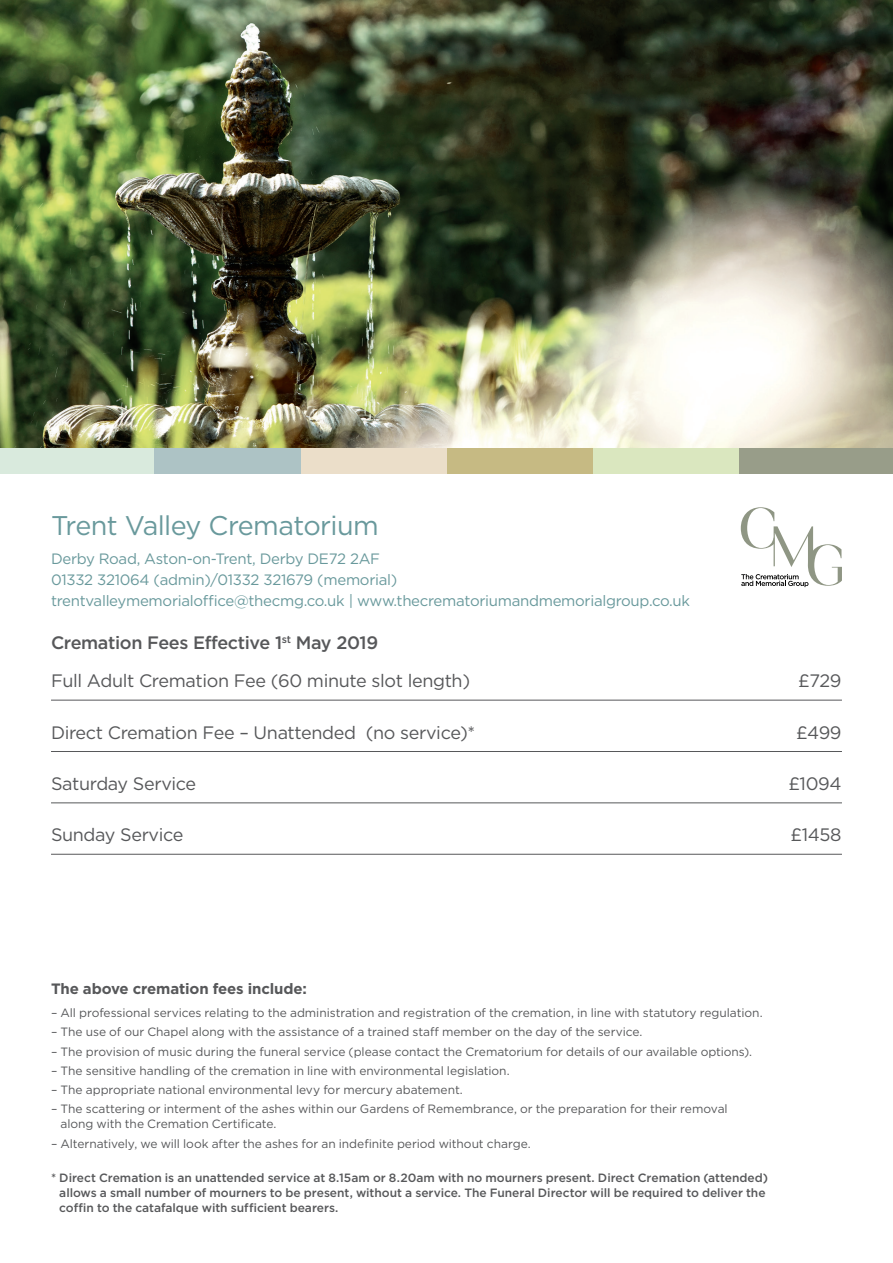
<style>
.page{position:relative;width:893px;height:1263px;background:#fff}
.page>*{position:absolute;margin:0;border:0;box-sizing:border-box;transform-origin:0 0}
.t1{font:27px "Gotham";letter-spacing:-.02em;color:#69999c}
.t2{font:18px "Gotham";letter-spacing:-.02em;color:#57585a}
.t3{font:500 18px "Gotham";letter-spacing:-.02em;color:#57585a}
.t4{font:15px/21px "Gotham";letter-spacing:-.02em;color:#69999c}
.Body_7_6_9{font:700 15px "Gotham";letter-spacing:-.01em;color:#57585a}
.Body_7_6_9-2{font:12px/15px "Gotham";letter-spacing:-.005em;color:#57585a}
.Body_7_6_9-3{font:500 12px/15px "Gotham";color:#57585a}
</style>
<div class="page">
<img style="left:0;top:0;width:893px;height:448px">
<div style="left:739px;top:448px;width:154px;height:26px;background:#989d89"></div>
<div style="left:593px;top:448px;width:146px;height:26px;background:#dae7bf"></div>
<div style="left:446px;top:448px;width:147px;height:26px;background:#c6ba83"></div>
<div style="left:300px;top:448px;width:146px;height:26px;background:#ebdec9"></div>
<div style="left:154px;top:448px;width:146px;height:26px;background:#adc3c5"></div>
<div style="left:0;top:448px;width:154px;height:26px;background:#d9eadd"></div>
<svg style="left:741px;top:507px;width:101px;height:80px"></svg>
<hr style="left:51px;top:700px;width:791px;height:1px;background:#57585a">
<hr style="left:51px;top:751px;width:791px;height:1px;background:#57585a">
<hr style="left:51px;top:803px;width:791px;height:1px;background:#57585a">
<hr style="left:51px;top:854px;width:791px;height:1px;background:#57585a">
<p class="t1" style="left:51px;top:508px;width:329px">Trent Valley Crematorium</p>
<p class="t4" style="left:51px;top:548px;width:348px">Derby Road, Aston-on-Trent, Derby DE72 2AF<br>01332 321064 (admin)/01332 321679 (memorial)</p>
<p class="t4" style="left:51px;top:590px;width:640px">trentvalleymemorialoffice@thecmg.co.uk | www.thecrematoriumandmemorialgroup.co.uk</p>
<p class="t3" style="left:51px;top:632px;width:329px">Cremation Fees Effective 1<sup>st</sup> May 2019</p>
<p class="t2" style="left:51px;top:669px;width:421px">Full Adult Cremation Fee (60 minute slot length)</p>
<p class="t2" style="left:798px;top:669px;width:45px">£729</p>
<p class="t2" style="left:51px;top:721px;width:426px">Direct Cremation Fee – Unattended (no service)*</p>
<p class="t2" style="left:796px;top:721px;width:47px">£499</p>
<p class="t2" style="left:51px;top:772px;width:147px">Saturday Service</p>
<p class="t2" style="left:788px;top:772px;width:55px">£1094</p>
<p class="t2" style="left:51px;top:823px;width:134px">Sunday Service</p>
<p class="t2" style="left:790px;top:823px;width:53px">£1458</p>
<p class="Body_7_6_9" style="left:51px;top:978px;width:257px">The above cremation fees include:</p>
<p class="Body_7_6_9-2" style="left:51px;top:1005px;width:713px">– All professional services relating to the administration and registration of the cremation, in line with statutory regulation.</p>
<p class="Body_7_6_9-2" style="left:51px;top:1024px;width:593px">– The use of our Chapel along with the assistance of a trained staff member on the day of the service.</p>
<p class="Body_7_6_9-2" style="left:51px;top:1044px;width:702px">– The provision of music during the funeral service (please contact the Crematorium for details of our available options).</p>
<p class="Body_7_6_9-2" style="left:51px;top:1063px;width:460px">– The sensitive handling of the cremation in line with environmental legislation.</p>
<p class="Body_7_6_9-2" style="left:51px;top:1082px;width:413px">– The appropriate national environmental levy for mercury abatement.</p>
<p class="Body_7_6_9-2" style="left:60px;top:1101px;width:669px;text-indent:-9px">– The scattering or interment of the ashes within our Gardens of Remembrance, or the preparation for their removal along with the Cremation Certificate.</p>
<p class="Body_7_6_9-2" style="left:51px;top:1136px;width:481px">– Alternatively, we will look after the ashes for an indefinite period without charge.</p>
<p class="Body_7_6_9-3" style="left:59px;top:1170px;width:710px;text-indent:-8px">* Direct Cremation is an unattended service at 8.15am or 8.20am with no mourners present. Direct Cremation (attended) allows a small number of mourners to be present, without a service. The Funeral Director will be required to deliver the coffin to the catafalque with sufficient bearers.</p>
</div>
